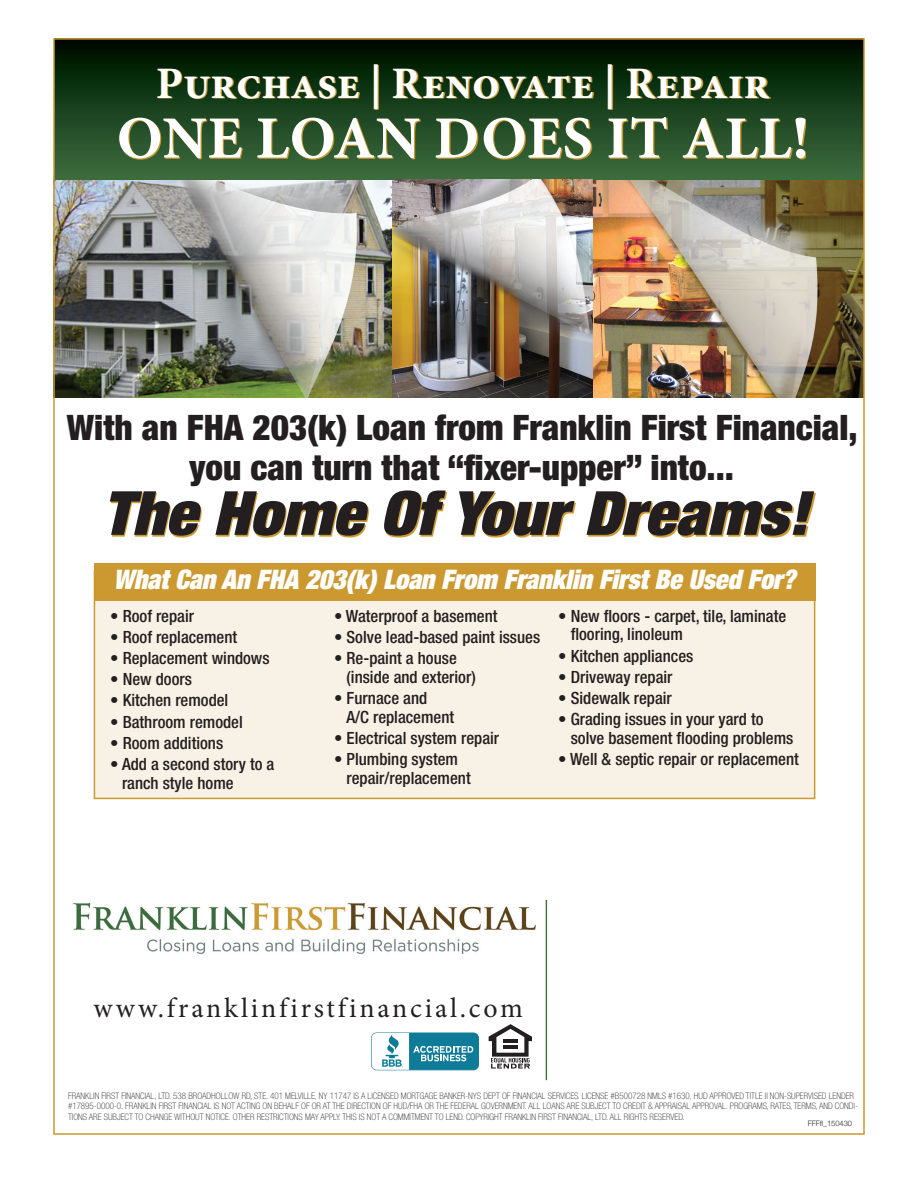
<style>
.page{position:relative;width:918px;height:1188px;background:#fff}
.page>*{position:absolute;margin:0;border:0;box-sizing:border-box;transform-origin:0 0}
.t1{font:italic 900 condensed 60.9px "Helvetica Neue LT Std";color:#231f20;scale:1.05 1}
.t2{font:700 60px "Minion Pro";letter-spacing:.01em;color:#fff}
.t3{font:700 45px "Minion Pro";color:#fff}
.t4{font:900 condensed 35.1px/39.9px "Helvetica Neue LT Std";color:#231f20;text-align:center}
.t5{font:27.9px "Minion Pro";letter-spacing:.1em;color:#231f20}
.t6{font:italic 900 condensed 27px "Helvetica Neue LT Std";color:#fff;scale:.96 1}
.t7{font:500 condensed 16.8px/18.8px "Helvetica Neue LT Std";color:#231f20}
.t8{font:100 condensed 9px/10.8px "Helvetica Neue LT Std";color:#231f20}
.t9{font:300 7.5px "Helvetica Neue";color:#231f20}
</style>
<div class="page">
<div style="left:94px;top:570px;width:721px;height:229px;background:#f8f1e5;border:2px solid #cc9930"></div>
<div style="left:94px;top:563px;width:721px;height:37px;background:#cc9930"></div>
<img style="left:56px;top:180px;width:337px;height:217px">
<img style="left:592px;top:180px;width:270px;height:217px">
<div style="left:54px;top:39px;width:809px;height:141px;background:linear-gradient(to bottom,#000e00,#3d7140)"></div>
<svg style="left:120px;top:65px;width:686px;height:95px;background:#415521"></svg>
<img style="left:393px;top:179px;width:199px;height:218px">
<svg style="left:111px;top:492px;width:705px;height:45px"></svg>
<img style="left:73px;top:903px;width:463px;height:52px">
<hr style="left:546px;top:900px;width:1px;height:180px;background:#3c6b3c">
<svg style="left:489px;top:1024px;width:43px;height:45px"></svg>
<div style="left:372px;top:1033px;width:106px;height:37px;background:#0e7c99;border-radius:5px"></div>
<div style="left:371px;top:1033px;width:108px;height:37px;border:1px solid #0e7c99;border-radius:5px"></div>
<svg style="left:372px;top:1033px;width:101px;height:37px"></svg>
<p class="t3" style="left:156px;top:51px;width:616px">Purchase | Renovate | Repair</p>
<p class="t2" style="left:117px;top:96px;width:694px">ONE LOAN DOES IT ALL!</p>
<p class="t4" style="left:67px;top:407px;width:792px">With an FHA 203(k) Loan from Franklin First Financial, you can turn that “fixer-upper” into...</p>
<p class="t1" style="left:103px;top:474px;width:674px">The Home Of Your Dreams!</p>
<p class="t6" style="left:114px;top:562px;width:712px">What Can An FHA 203(k) Loan From Franklin First Be Used For?</p>
<p class="t7" style="left:110px;top:606px;width:85px">• Roof repair</p>
<p class="t7" style="left:110px;top:627px;width:129px">• Roof replacement</p>
<p class="t7" style="left:110px;top:649px;width:161px">• Replacement windows</p>
<p class="t7" style="left:110px;top:670px;width:83px">• New doors</p>
<p class="t7" style="left:110px;top:691px;width:120px">• Kitchen remodel</p>
<p class="t7" style="left:110px;top:712px;width:134px">• Bathroom remodel</p>
<p class="t7" style="left:110px;top:733px;width:115px">• Room additions</p>
<p class="t7" style="left:122px;top:754px;width:154px;text-indent:-12px">• Add a second story to a ranch style home</p>
<p class="t7" style="left:334px;top:606px;width:165px">• Waterproof a basement</p>
<p class="t7" style="left:334px;top:627px;width:208px">• Solve lead-based paint issues</p>
<p class="t7" style="left:347px;top:649px;width:131px;text-indent:-12px">• Re-paint a house (inside and exterior)</p>
<p class="t7" style="left:347px;top:688px;width:109px;text-indent:-12px">• Furnace and<br>A/C replacement</p>
<p class="t7" style="left:334px;top:728px;width:167px">• Electrical system repair</p>
<p class="t7" style="left:347px;top:750px;width:126px;text-indent:-12px">• Plumbing system repair/replacement</p>
<p class="t7" style="left:571px;top:606px;width:217px;text-indent:-12px">• New floors - carpet, tile, laminate flooring, linoleum</p>
<p class="t7" style="left:558px;top:646px;width:137px">• Kitchen appliances</p>
<p class="t7" style="left:558px;top:667px;width:116px">• Driveway repair</p>
<p class="t7" style="left:558px;top:688px;width:115px">• Sidewalk repair</p>
<p class="t7" style="left:571px;top:710px;width:224px;text-indent:-12px">• Grading issues in your yard to solve basement flooding problems</p>
<p class="t7" style="left:558px;top:750px;width:242px">• Well &amp; septic repair or replacement</p>
<p class="t5" style="left:94px;top:989px;width:431px">www.franklinfirstfinancial.com</p>
<p class="t8" style="left:68px;top:1090px;width:791px">FRANKLIN FIRST FINANCIAL, LTD. 538 BROADHOLLOW RD, STE. 401 MELVILLE, NY 11747 IS A LICENSED MORTGAGE BANKER-NYS DEPT OF FINANCIAL SERVICES. LICENSE #B500728 NMLS #1630, HUD APPROVED TITLE II NON-SUPERVISED LENDER #17895-0000-0. FRANKLIN FIRST FINANCIAL IS NOT ACTING ON BEHALF OF OR AT THE DIRECTION OF HUD/FHA OR THE FEDERAL GOVERNMENT. ALL LOANS ARE SUBJECT TO CREDIT &amp; APPRAISAL APPROVAL. PROGRAMS, RATES, TERMS, AND CONDI-<br>TIONS ARE SUBJECT TO CHANGE WITHOUT NOTICE. OTHER RESTRICTIONS MAY APPLY. THIS IS NOT A COMMITMENT TO LEND. COPYRIGHT FRANKLIN FIRST FINANCIAL, LTD. ALL RIGHTS RESERVED.</p>
<p class="t9" style="left:808px;top:1117px;width:46px">FFFfl_150430</p>
</div>
